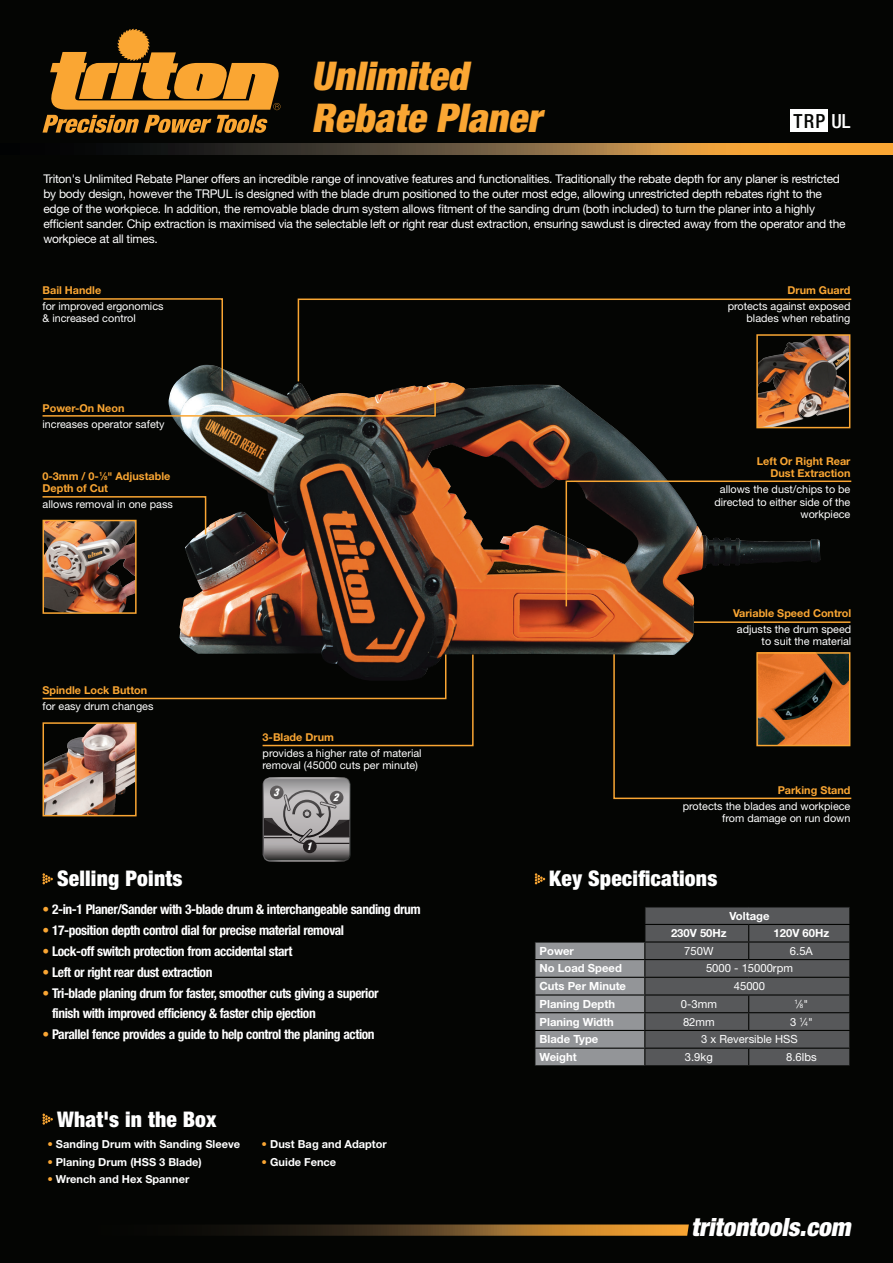
<style>
.page{position:relative;width:893px;height:1263px;background:#040503}
.page>*{position:absolute;margin:0;border:0;box-sizing:border-box;transform-origin:0 0}
.t1{font:italic 900 condensed 39.75px/41.7px "Helvetica Neue LT Std";color:#faa633}
.t2{font:italic 900 condensed 25.2px "Helvetica Neue LT Std";color:#fff}
.t3{font:900 condensed 21.6px "Helvetica Neue LT Std";letter-spacing:.01em;color:#fff}
.t4{font:500 condensed 19.5px "Helvetica Neue LT Std";color:#040503}
.BODY_COPY{font:700 condensed 13.5px/19.5px "Helvetica Neue LT Std";letter-spacing:-.03em;color:#fff}
.Features___benefits{font:12px/15px "Helvetica Neue LT Std";letter-spacing:-.02em;color:#fff}
.body_copy{font:700 11.25px "Helvetica Neue LT Std";color:#fff}
.body_copy-2{font:11.25px "Helvetica Neue LT Std";color:#fff}
.body_copy-3{font:700 11.1px "Helvetica Neue LT Std";color:#fff}
.Features___benefits-2{font:10.8px/12.1px "Helvetica Neue LT Std";color:#fff;text-align:right}
.Features___benefits-3{font:700 10.8px/12.1px "Helvetica Neue LT Std";color:#faa633;text-align:right}
.t5{font:italic 900 condensed 10.8px "Helvetica Neue LT Std";color:#fff;scale:.9 1}
.body_copy-4{font:6.15px "Helvetica Neue LT Std";color:#fff}
.s1{color:#fff}
.s2{font-size:6px}
.s3{color:#faa633}
.s4{font-size:11.25px}
.s5{font-size:6.15px}
</style>
<div class="page">
<svg style="left:208px;top:1224px;width:481px;height:12px;background:#704f21"></svg>
<svg style="left:43px;top:29px;width:237px;height:104px"></svg>
<svg style="left:121px;top:143px;width:772px;height:12px;background:#886535"></svg>
<svg style="left:613px;top:652px;width:239px;height:148px"></svg>
<div style="left:790px;top:110px;width:38px;height:22px;background:#fff"></div>
<svg style="left:43px;top:873px;width:10px;height:11px"></svg>
<svg style="left:43px;top:1113px;width:10px;height:12px"></svg>
<svg style="left:535px;top:907px;width:315px;height:159px;background:#5a5b5d"></svg>
<hr style="left:534px;top:941px;width:111px;height:1px;background:#040503">
<svg style="left:535px;top:873px;width:10px;height:11px"></svg>
<img style="left:172px;top:383px;width:648px;height:298px">
<svg style="left:565px;top:480px;width:287px;height:144px"></svg>
<svg style="left:42px;top:495px;width:165px;height:41px"></svg>
<svg style="left:42px;top:298px;width:395px;height:119px"></svg>
<svg style="left:297px;top:298px;width:555px;height:85px"></svg>
<img style="left:759px;top:655px;width:88px;height:88px">
<div style="left:756px;top:652px;width:94px;height:94px;border:2px solid #faa633"></div>
<img style="left:759px;top:337px;width:88px;height:88px">
<div style="left:756px;top:334px;width:94px;height:94px;border:2px solid #faa633"></div>
<img style="left:46px;top:747px;width:88px;height:66px">
<div style="left:43px;top:722px;width:94px;height:94px;border:2px solid #faa633"></div>
<img style="left:46px;top:523px;width:88px;height:88px">
<div style="left:43px;top:520px;width:94px;height:94px;border:2px solid #faa633"></div>
<svg style="left:42px;top:630px;width:432px;height:117px"></svg>
<div style="left:263px;top:777px;width:88px;height:85px;border:1px solid #fff;border-radius:7px"></div>
<svg style="left:263px;top:778px;width:88px;height:83px;background:#8a8888"></svg>
<div style="left:303px;top:839px;width:14px;height:14px;background:#231f20;border-radius:50%"></div>
<p class="t1" style="left:312px;top:54px;width:239px">Unlimited<br>Rebate Planer</p>
<p class="t4" style="left:793px;top:109px;width:58px">TRP <span class="s1">UL</span></p>
<p class="Features___benefits" style="left:43px;top:171px;width:804px">Triton's Unlimited Rebate Planer offers an incredible range of innovative features and functionalities. Traditionally the rebate depth for any planer is restricted by body design, however the TRPUL is designed with the blade drum positioned to the outer most edge, allowing unrestricted depth rebates right to the edge of the workpiece. In addition, the removable blade drum system allows fitment of the sanding drum (both included) to turn the planer into a highly efficient sander. Chip extraction is maximised via the selectable left or right rear dust extraction, ensuring sawdust is directed away from the operator and the workpiece at all times.</p>
<p class="Features___benefits-3" style="left:43px;top:284px;width:60px">Bail Handle</p>
<p class="Features___benefits-2" style="left:43px;top:300px;width:123px;text-align:left">for improved ergonomics &amp; increased control</p>
<p class="Features___benefits-3" style="left:43px;top:401px;width:84px">Power-On Neon</p>
<p class="Features___benefits-2" style="left:43px;top:418px;width:124px">increases operator safety</p>
<p class="Features___benefits-3" style="left:43px;top:469px;width:129px;text-align:left">0-3mm / 0-<sup>1</sup>⁄<span class="s2">8</span>" Adjustable<br>Depth of Cut</p>
<p class="Features___benefits-2" style="left:43px;top:498px;width:132px">allows removal in one pass</p>
<p class="Features___benefits-3" style="left:43px;top:684px;width:106px">Spindle Lock Button</p>
<p class="Features___benefits-2" style="left:43px;top:700px;width:112px">for easy drum changes</p>
<p class="Features___benefits-3" style="left:263px;top:731px;width:73px">3-Blade Drum</p>
<p class="Features___benefits-2" style="left:263px;top:747px;width:161px;text-align:left">provides a higher rate of material removal (45000 cuts per minute)</p>
<p class="t5" style="left:273px;top:786px;width:11px">3</p>
<p class="t5" style="left:333px;top:791px;width:11px">2</p>
<p class="t5" style="left:306px;top:840px;width:11px">1</p>
<p class="t3" style="left:57px;top:865px;width:127px">Selling Points</p>
<p class="BODY_COPY" style="left:43px;top:899px;width:380px"><span class="s3">•</span> 2-in-1 Planer/Sander with 3-blade drum &amp; interchangeable sanding drum</p>
<p class="BODY_COPY" style="left:43px;top:920px;width:303px"><span class="s3">•</span> 17-position depth control dial for precise material removal</p>
<p class="BODY_COPY" style="left:43px;top:941px;width:251px"><span class="s3">•</span> Lock-off switch protection from accidental start</p>
<p class="BODY_COPY" style="left:43px;top:962px;width:171px"><span class="s3">•</span> Left or right rear dust extraction</p>
<p class="BODY_COPY" style="left:52px;top:984px;width:328px;text-indent:-10px"><span class="s3">•</span> Tri-blade planing drum for faster, smoother cuts giving a superior finish with improved efficiency &amp; faster chip ejection</p>
<p class="BODY_COPY" style="left:43px;top:1024px;width:334px"><span class="s3">•</span> Parallel fence provides a guide to help control the planing action</p>
<p class="t3" style="left:57px;top:1106px;width:161px">What's in the Box</p>
<p class="body_copy-3" style="left:47px;top:1137px;width:194px"><span class="s3">•</span> Sanding Drum with Sanding Sleeve</p>
<p class="body_copy-3" style="left:47px;top:1155px;width:156px"><span class="s3">•</span> Planing Drum (HSS 3 Blade)</p>
<p class="body_copy-3" style="left:47px;top:1172px;width:143px"><span class="s3">•</span> Wrench and Hex Spanner</p>
<p class="body_copy-3" style="left:262px;top:1137px;width:127px"><span class="s3">•</span> Dust Bag and Adaptor</p>
<p class="body_copy-3" style="left:262px;top:1155px;width:76px"><span class="s3">•</span> Guide Fence</p>
<p class="Features___benefits-3" style="left:787px;top:284px;width:64px">Drum Guard</p>
<p class="Features___benefits-2" style="left:728px;top:300px;width:124px">protects against exposed blades when rebating</p>
<p class="Features___benefits-3" style="left:757px;top:455px;width:95px">Left Or Right Rear<br>Dust Extraction</p>
<p class="Features___benefits-2" style="left:714px;top:483px;width:137px">allows the dust/chips to be directed to either side of the workpiece</p>
<p class="Features___benefits-3" style="left:733px;top:607px;width:120px">Variable Speed Control</p>
<p class="Features___benefits-2" style="left:737px;top:623px;width:116px">adjusts the drum speed to suit the material</p>
<p class="Features___benefits-3" style="left:778px;top:783px;width:74px">Parking Stand</p>
<p class="Features___benefits-2" style="left:683px;top:800px;width:169px">protects the blades and workpiece from damage on run down</p>
<p class="t3" style="left:549px;top:865px;width:170px">Key Specifications</p>
<p class="body_copy" style="left:729px;top:909px;width:41px">Voltage</p>
<p class="body_copy" style="left:671px;top:926px;width:57px">230V 50Hz</p>
<p class="body_copy" style="left:774px;top:926px;width:57px">120V 60Hz</p>
<p class="body_copy" style="left:540px;top:944px;width:36px">Power</p>
<p class="body_copy-2" style="left:684px;top:944px;width:31px">750W</p>
<p class="body_copy-2" style="left:790px;top:944px;width:24px">6.5A</p>
<p class="body_copy" style="left:540px;top:961px;width:84px">No Load Speed</p>
<p class="body_copy-2" style="left:706px;top:962px;width:88px">5000 - 15000rpm</p>
<p class="body_copy" style="left:540px;top:979px;width:88px">Cuts Per Minute</p>
<p class="body_copy-2" style="left:734px;top:979px;width:33px">45000</p>
<p class="body_copy" style="left:540px;top:997px;width:77px">Planing Depth</p>
<p class="body_copy-2" style="left:681px;top:997px;width:38px">0-3mm</p>
<p class="body_copy-4" style="left:795px;top:1000px;width:15px">1<span class="s4">⁄</span>8<span class="s4">"</span></p>
<p class="body_copy" style="left:540px;top:1014px;width:76px">Planing Width</p>
<p class="body_copy-2" style="left:683px;top:1015px;width:33px">82mm</p>
<p class="body_copy-2" style="left:790px;top:1015px;width:24px">3 <sup>1</sup>⁄<span class="s5">4</span>"</p>
<p class="body_copy" style="left:540px;top:1032px;width:60px">Blade Type</p>
<p class="body_copy-2" style="left:701px;top:1032px;width:98px">3 x Reversible HSS</p>
<p class="body_copy" style="left:540px;top:1050px;width:39px">Weight</p>
<p class="body_copy-2" style="left:685px;top:1050px;width:29px">3.9kg</p>
<p class="body_copy-2" style="left:786px;top:1050px;width:32px">8.6lbs</p>
<h2 class="t2" style="left:691px;top:1211px;width:166px">tritontools.com</h2>
</div>
